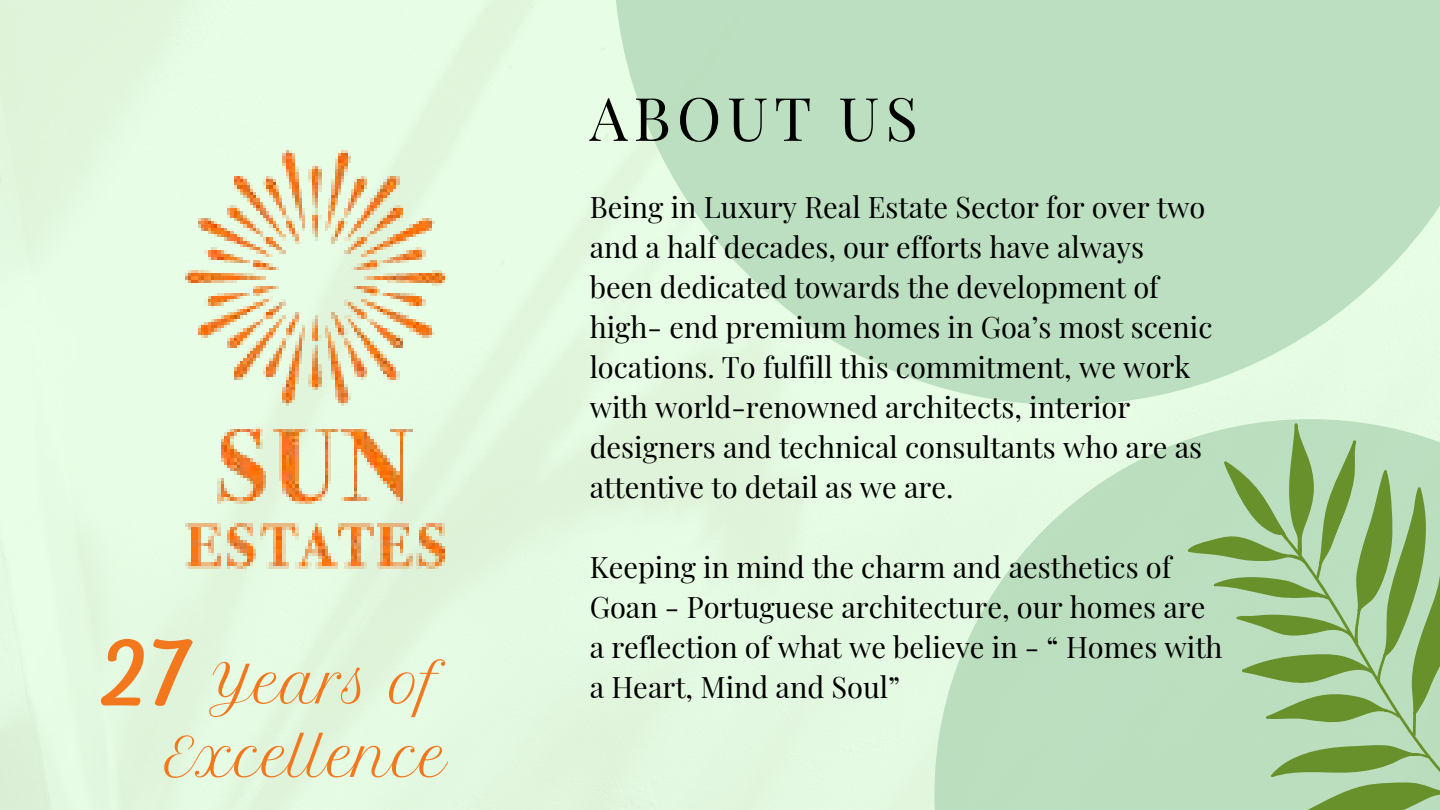
<style>
.page{position:relative;width:1440px;height:810px;background:#fff}
.page>*{position:absolute;margin:0;border:0;box-sizing:border-box;transform-origin:0 0}
.t1{font:101.1px "RTL Adam Script Regular";color:#f3771d}
.t2{font:60px "Playfair Display";letter-spacing:.1em;color:#000}
.t3{font:53px/73.5px "Petit Formal Script";color:#f3771d;text-align:right}
.t4{font:29px/40.1px "Playfair Display";color:#000}
</style>
<div class="page">
<img style="left:145px;top:117px;width:342px;height:491px">
<svg style="left:613px;top:0;width:827px;height:405px;background:#c3e4c6"></svg>
<svg style="left:934px;top:419px;width:506px;height:391px;background:#c7e6c9"></svg>
<svg style="left:1187px;top:422px;width:253px;height:388px;background:#a4c896"></svg>
<h1 class="t1" style="left:99px;top:614px;width:93px">27</h1>
<h3 class="t3" style="left:164px;top:647px;width:285px">Years of<br>Excellence</h3>
<h2 class="t2" style="left:590px;top:76px;width:330px">ABOUT US</h2>
<p class="t4" style="left:590px;top:186px;width:624px">Being in Luxury Real Estate Sector for over two and a half decades, our efforts have always been dedicated towards the development of high- end premium homes in Goa’s most scenic locations. To fulfill this commitment, we work with world-renowned architects, interior designers and technical consultants who are as attentive to detail as we are.</p>
<p class="t4" style="left:590px;top:546px;width:635px">Keeping in mind the charm and aesthetics of Goan - Portuguese architecture, our homes are a reflection of what we believe in - “ Homes with a Heart, Mind and Soul”</p>
</div>
